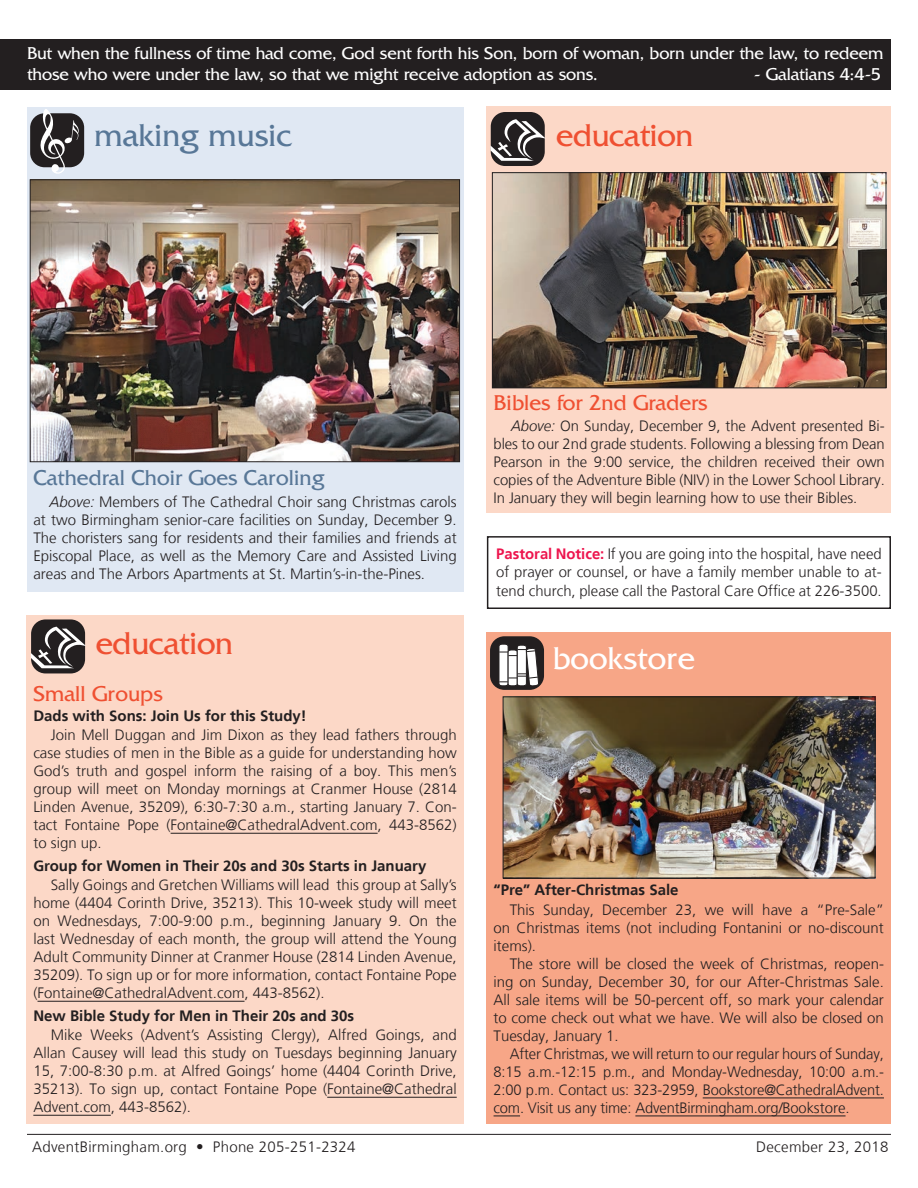
<style>
.page{position:relative;width:918px;height:1188px;background:#fff}
.page>*{position:absolute;margin:0;border:0;box-sizing:border-box;transform-origin:0 0}
.t1{font:33px "Friz Quadrata Std";letter-spacing:-.01em;color:#ef5032}
.t2{font:33px "Friz Quadrata Std";color:#587797}
.t3{font:33px "Friz Quadrata Std";color:#fff}
.t4{font:22.5px "Friz Quadrata Std";color:#ef5032}
.t5{font:22.5px "Friz Quadrata Std";color:#587797}
.t6{font:18px/21px "Friz Quadrata Std";letter-spacing:-.01em;color:#fff}
.t7{font:300 15px/18px "Frutiger";color:#231f20;text-align:justify}
.t8{font:700 15px "Frutiger";color:#231f20}
.t9{font:300 15px "Frutiger";letter-spacing:.02em;color:#231f20}
.s1{font-style:italic}
.s2{font-weight:700;color:#ed154e}
</style>
<div class="page">
<div style="left:0;top:39px;width:891px;height:51px;background:#231f20"></div>
<hr style="left:27px;top:1134px;width:864px;height:1px;background:#231f20">
<div style="left:487px;top:536px;width:404px;height:73px;border:2px solid #231f20"></div>
<div style="left:487px;top:632px;width:404px;height:492px;background:#f7a687"></div>
<div style="left:490px;top:636px;width:54px;height:54px;background:#231f20;border-radius:14px"></div>
<svg style="left:499px;top:644px;width:41px;height:43px"></svg>
<div style="left:487px;top:107px;width:404px;height:406px;background:#fcd8c7"></div>
<div style="left:491px;top:112px;width:54px;height:54px;background:#231f20;border-radius:14px"></div>
<svg style="left:490px;top:119px;width:56px;height:42px"></svg>
<div style="left:27px;top:107px;width:437px;height:485px;background:#e0e8f3"></div>
<div style="left:30px;top:113px;width:54px;height:54px;background:#231f20;border-radius:14px"></div>
<svg style="left:39px;top:109px;width:40px;height:65px"></svg>
<img style="left:32px;top:181px;width:426px;height:279px">
<div style="left:30px;top:179px;width:430px;height:283px;border:1px solid #231f20"></div>
<hr style="left:703px;top:1098px;width:181px;height:1px;background:#231f20">
<svg style="left:494px;top:1116px;width:26px;height:1px"></svg>
<hr style="left:635px;top:1116px;width:211px;height:1px;background:#231f20">
<img style="left:505px;top:699px;width:368px;height:177px">
<div style="left:503px;top:697px;width:372px;height:181px;border:1px solid #231f20"></div>
<div style="left:27px;top:616px;width:437px;height:508px;background:#fcd8c7"></div>
<div style="left:31px;top:619px;width:54px;height:54px;background:#231f20;border-radius:14px"></div>
<svg style="left:31px;top:627px;width:55px;height:41px"></svg>
<hr style="left:171px;top:833px;width:207px;height:1px;background:#231f20">
<hr style="left:38px;top:1001px;width:207px;height:1px;background:#231f20">
<hr style="left:327px;top:1097px;width:130px;height:1px;background:#231f20">
<hr style="left:33px;top:1115px;width:78px;height:1px;background:#231f20">
<img style="left:494px;top:174px;width:390px;height:212px">
<div style="left:492px;top:172px;width:394px;height:216px;border:1px solid #231f20"></div>
<p class="t6" style="left:27px;top:42px;width:858px">But when the fullness of time had come, God sent forth his Son, born of woman, born under the law, to redeem those who were under the law, so that we might receive adoption as sons.</p>
<p class="t6" style="left:754px;top:63px;width:128px">- Galatians 4:4-5</p>
<h1 class="t2" style="left:94px;top:117px;width:199px">making music</h1>
<h1 class="t1" style="left:556px;top:117px;width:139px">education</h1>
<h2 class="t5" style="left:33px;top:465px;width:293px">Cathedral Choir Goes Caroling</h2>
<p class="t7" style="left:33px;top:493px;width:425px;text-indent:16px"><span class="s1">Above:</span> Members of The Cathedral Choir sang Christmas carols at two Birmingham senior-care facilities on Sunday, December 9.<br>The choristers sang for residents and their families and friends at Episcopal Place, as well as the Memory Care and Assisted Living areas and The Arbors Apartments at St. Martin’s-in-the-Pines.</p>
<h1 class="t1" style="left:96px;top:624px;width:139px">education</h1>
<h2 class="t4" style="left:33px;top:681px;width:131px">Small Groups</h2>
<p class="t8" style="left:33px;top:707px;width:275px">Dads with Sons: Join Us for this Study!</p>
<p class="t7" style="left:33px;top:726px;width:425px;text-indent:17px">Join Mell Duggan and Jim Dixon as they lead fathers through case studies of men in the Bible as a guide for understanding how God’s truth and gospel inform the raising of a boy. This men’s group will meet on Monday mornings at Cranmer House (2814<br>Linden Avenue, 35209), 6:30-7:30 a.m., starting January 7. Con&shy;tact Fontaine Pope (Fontaine@CathedralAdvent.com, 443-8562) to sign up.</p>
<p class="t8" style="left:33px;top:857px;width:395px">Group for Women in Their 20s and 30s Starts in January</p>
<p class="t7" style="left:33px;top:876px;width:425px;text-indent:17px">Sally Goings and Gretchen Williams will lead this group at Sally’s home (4404 Corinth Drive, 35213). This 10-week study will meet on Wednesdays, 7:00-9:00 p.m., beginning January 9. On the last Wednesday of each month, the group will attend the Young Adult Community Dinner at Cranmer House (2814 Linden Avenue, 35209). To sign up or for more information, contact Fontaine Pope (Fontaine@CathedralAdvent.com, 443-8562).</p>
<p class="t8" style="left:33px;top:1007px;width:322px">New Bible Study for Men in Their 20s and 30s</p>
<p class="t7" style="left:33px;top:1026px;width:425px;text-indent:17px">Mike Weeks (Advent’s Assisting Clergy), Alfred Goings, and Allan Causey will lead this study on Tuesdays beginning January 15, 7:00-8:30 p.m. at Alfred Goings’ home (4404 Corinth Drive, 35213). To sign up, contact Fontaine Pope (Fontaine@Cathedral Advent.com, 443-8562).</p>
<h2 class="t4" style="left:494px;top:390px;width:216px">Bibles for 2nd Graders</h2>
<p class="t7" style="left:494px;top:417px;width:393px;text-indent:17px"><span class="s1">Above:</span> On Sunday, December 9, the Advent presented Bi&shy;bles to our 2nd grade students. Following a blessing from Dean Pearson in the 9:00 service, the children received their own copies of the Adventure Bible (NIV) in the Lower School Library.<br>In January they will begin learning how to use their Bibles.</p>
<p class="t7" style="left:496px;top:545px;width:387px"><span class="s2">Pastoral Notice:</span> If you are going into the hospital, have need of prayer or counsel, or have a family member unable to at&shy;tend church, please call the Pastoral Care Office at 226-3500.</p>
<h1 class="t3" style="left:553px;top:640px;width:144px">bookstore</h1>
<p class="t8" style="left:494px;top:881px;width:187px">“Pre” After-Christmas Sale</p>
<p class="t7" style="left:494px;top:901px;width:392px;text-indent:16px">This Sunday, December 23, we will have a “Pre-Sale” on Christmas items (not including Fontanini or no-discount items).</p>
<p class="t7" style="left:494px;top:955px;width:392px;text-indent:16px">The store will be closed the week of Christmas, reopen&shy;ing on Sunday, December 30, for our After-Christmas Sale.<br>All sale items will be 50-percent off, so mark your calendar to come check out what we have. We will also be closed on Tuesday, January 1.</p>
<p class="t7" style="left:494px;top:1045px;width:392px;text-indent:16px">After Christmas, we will return to our regular hours of Sunday, 8:15 a.m.-12:15 p.m., and Monday-Wednesday, 10:00 a.m.- 2:00 p.m. Contact us: 323-2959, Bookstore@CathedralAdvent. com. Visit us any time: AdventBirmingham.org/Bookstore.</p>
<p class="t9" style="left:32px;top:1138px;width:325px">AdventBirmingham.org • Phone 205-251-2324</p>
<p class="t9" style="left:756px;top:1138px;width:134px">December 23, 2018</p>
</div>
